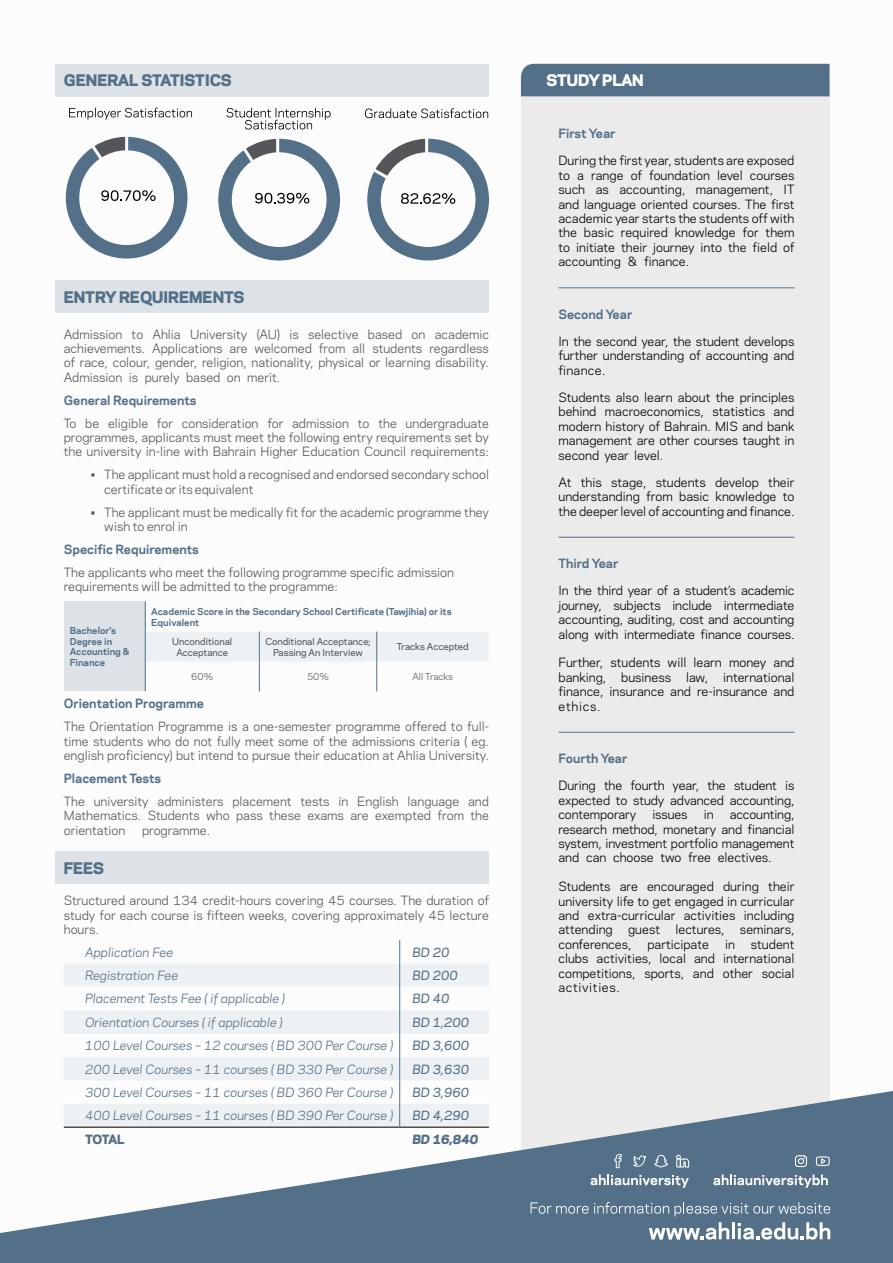
<style>
.page{position:relative;width:893px;height:1263px;background:#fff}
.page>*{position:absolute;margin:0;border:0;box-sizing:border-box;transform-origin:0 0}
.t1{font:800 15px "Galaxie Polaris";color:#537088}
.t2{font:800 15px "Galaxie Polaris";color:#fff}
.t3{font:12px/14.4px "Galaxie Polaris";color:#000;text-align:justify}
.t4{font:12px/14.4px "Galaxie Polaris";color:#54565a;text-align:justify}
.t5{font:italic 12px "Galaxie Polaris";color:#537088}
.t6{font:700 12px "Galaxie Polaris";color:#537088}
.t7{font:italic 500 12px "Galaxie Polaris";color:#537088}
.t8{font:italic 800 12px "Galaxie Polaris";color:#537088}
.t9{font:800 12px "Galaxie Polaris";letter-spacing:-.035em;color:#537088}
.t10{font:700 9px/10.8px "Galaxie Polaris";color:#537088}
.t11{font:500 9px/10.8px "Galaxie Polaris";color:#54565a;text-align:center}
.t12{font:9px "Galaxie Polaris";color:#54565a}
</style>
<div class="page">
<div style="left:521px;top:86px;width:308px;height:1177px;background:#eeeeef"></div>
<svg style="left:0;top:1091px;width:893px;height:172px;fill:#537088"></svg>
<div style="left:521px;top:64px;width:308px;height:32px;background:#537088"></div>
<hr style="left:558px;top:287px;width:236px;height:1px;background:#537088">
<hr style="left:558px;top:537px;width:236px;height:1px;background:#537088">
<hr style="left:558px;top:732px;width:236px;height:1px;background:#537088">
<div style="left:55px;top:64px;width:434px;height:32px;background:#dde2e7"></div>
<div style="left:55px;top:280px;width:434px;height:33px;background:#dde2e7"></div>
<div style="left:55px;top:851px;width:434px;height:32px;background:#dde2e7"></div>
<div style="left:64px;top:601px;width:81px;height:90px;background:#dde2e7"></div>
<div style="left:146px;top:631px;width:343px;height:30px;background:#eef1f3"></div>
<hr style="left:259px;top:631px;width:1px;height:30px;background:#537088">
<hr style="left:376px;top:631px;width:1px;height:30px;background:#537088">
<hr style="left:259px;top:661px;width:1px;height:30px;background:#537088">
<hr style="left:376px;top:661px;width:1px;height:30px;background:#537088">
<hr style="left:145px;top:601px;width:1px;height:30px;background:#537088">
<hr style="left:145px;top:631px;width:1px;height:30px;background:#537088">
<hr style="left:145px;top:661px;width:1px;height:30px;background:#537088">
<svg style="left:64px;top:963px;width:425px;height:164px;fill:#eef1f3"></svg>
<hr style="left:64px;top:1127px;width:336px;height:1px;background:#000">
<hr style="left:400px;top:1127px;width:89px;height:1px;background:#000">
<svg style="left:399px;top:940px;width:1px;height:187px"></svg>
<svg style="left:367px;top:139px;width:122px;height:121px"></svg>
<svg style="left:365px;top:108px;width:123px;height:10px"></svg>
<svg style="left:66px;top:137px;width:122px;height:122px"></svg>
<svg style="left:69px;top:108px;width:123px;height:12px"></svg>
<svg style="left:218px;top:139px;width:122px;height:122px"></svg>
<svg style="left:226px;top:108px;width:105px;height:22px"></svg>
<svg style="left:649px;top:1222px;width:80px;height:17px"></svg>
<hr style="left:732px;top:1222px;width:3px;height:17px;background:#fff">
<svg style="left:738px;top:1222px;width:92px;height:17px;background:#94a6b5"></svg>
<svg style="left:531px;top:1202px;width:299px;height:14px;background:#6f879b"></svg>
<svg style="left:713px;top:1174px;width:115px;height:14px;background:#869aab"></svg>
<svg style="left:795px;top:1155px;width:12px;height:12px"></svg>
<svg style="left:816px;top:1156px;width:14px;height:10px"></svg>
<svg style="left:591px;top:1174px;width:98px;height:14px"></svg>
<svg style="left:614px;top:1154px;width:8px;height:14px"></svg>
<svg style="left:633px;top:1155px;width:13px;height:12px"></svg>
<svg style="left:654px;top:1155px;width:14px;height:12px"></svg>
<svg style="left:676px;top:1155px;width:13px;height:12px"></svg>
<svg style="left:676px;top:1158px;width:5px;height:9px"></svg>
<p class="t1" style="left:64px;top:69px;width:169px">GENERAL STATISTICS</p>
<p class="t1" style="left:64px;top:286px;width:182px">ENTRY REQUIREMENTS</p>
<p class="t4" style="left:64px;top:326px;width:427px">Admission to Ahlia University (AU) is selective based on academic achievements. Applications are welcomed from all students regardless of race, colour, gender, religion, nationality, physical or learning disability.<br>Admission is purely based on merit.</p>
<p class="t6" style="left:64px;top:391px;width:134px">General Requirements</p>
<p class="t4" style="left:64px;top:415px;width:427px">To be eligible for consideration for admission to the undergraduate programmes, applicants must meet the following entry requirements set by the university in-line with Bahrain Higher Education Council requirements:</p>
<p class="t4" style="left:104px;top:467px;width:386px;text-indent:-14px">• The applicant must hold a recognised and endorsed secondary school certificate or its equivalent</p>
<p class="t4" style="left:104px;top:504px;width:386px;text-indent:-14px">• The applicant must be medically fit for the academic programme they wish to enrol in</p>
<p class="t6" style="left:64px;top:540px;width:137px">Specific Requirements</p>
<p class="t4" style="left:64px;top:564px;width:392px">The applicants who meet the following programme specific admission requirements will be admitted to the programme:</p>
<p class="t10" style="left:70px;top:624px;width:61px">Bachelor’s<br>Degree in<br>Accounting &amp;<br>Finance</p>
<p class="t10" style="left:151px;top:605px;width:302px">Academic Score in the Secondary School Certificate (Tawjihia) or its<br>Equivalent</p>
<p class="t11" style="left:172px;top:635px;width:61px">Unconditional<br>Acceptance</p>
<p class="t11" style="left:265px;top:635px;width:107px">Conditional Acceptance;<br>Passing An Interview</p>
<p class="t11" style="left:397px;top:641px;width:74px">Tracks Accepted</p>
<p class="t12" style="left:191px;top:670px;width:24px">60%</p>
<p class="t12" style="left:307px;top:670px;width:24px">50%</p>
<p class="t12" style="left:412px;top:670px;width:42px">All Tracks</p>
<p class="t6" style="left:64px;top:695px;width:142px">Orientation Programme</p>
<p class="t4" style="left:64px;top:719px;width:427px">The Orientation Programme is a one-semester programme offered to full&shy;time students who do not fully meet some of the admissions criteria ( eg. english proficiency) but intend to pursue their education at Ahlia University.</p>
<p class="t6" style="left:64px;top:769px;width:99px">Placement Tests</p>
<p class="t4" style="left:64px;top:793px;width:427px">The university administers placement tests in English language and Mathematics. Students who pass these exams are exempted from the orientation</p>
<p class="t4" style="left:142px;top:822px;width:70px">programme.</p>
<p class="t1" style="left:64px;top:857px;width:42px">FEES</p>
<p class="t4" style="left:64px;top:893px;width:427px">Structured around 134 credit-hours covering 45 courses. The duration of study for each course is fifteen weeks, covering approximately 45 lecture hours.</p>
<p class="t5" style="left:85px;top:943px;width:90px">Application Fee</p>
<p class="t7" style="left:412px;top:943px;width:39px">BD 20</p>
<p class="t5" style="left:85px;top:966px;width:95px">Registration Fee</p>
<p class="t7" style="left:412px;top:966px;width:47px">BD 200</p>
<p class="t5" style="left:85px;top:990px;width:202px">Placement Tests Fee ( if applicable )</p>
<p class="t7" style="left:412px;top:990px;width:39px">BD 40</p>
<p class="t5" style="left:85px;top:1013px;width:199px">Orientation Courses ( if applicable )</p>
<p class="t7" style="left:412px;top:1013px;width:58px">BD 1,200</p>
<p class="t5" style="left:85px;top:1036px;width:310px">100 Level Courses – 12 courses ( BD 300 Per Course )</p>
<p class="t7" style="left:412px;top:1036px;width:58px">BD 3,600</p>
<p class="t5" style="left:85px;top:1060px;width:310px">200 Level Courses – 11 courses ( BD 330 Per Course )</p>
<p class="t7" style="left:412px;top:1060px;width:58px">BD 3,630</p>
<p class="t5" style="left:85px;top:1083px;width:310px">300 Level Courses – 11 courses ( BD 360 Per Course )</p>
<p class="t7" style="left:412px;top:1083px;width:58px">BD 3,960</p>
<p class="t5" style="left:85px;top:1107px;width:310px">400 Level Courses – 11 courses ( BD 390 Per Course )</p>
<p class="t7" style="left:412px;top:1107px;width:58px">BD 4,290</p>
<p class="t9" style="left:85px;top:1130px;width:41px">TOTAL</p>
<p class="t8" style="left:412px;top:1130px;width:67px">BD 16,840</p>
<p class="t2" style="left:546px;top:69px;width:99px">STUDY PLAN</p>
<p class="t6" style="left:558px;top:125px;width:59px">First Year</p>
<p class="t3" style="left:558px;top:153px;width:237px">During the first year, students are exposed to a range of foundation level courses such as accounting, management, IT and language oriented courses. The first academic year starts the students off with the basic required knowledge for them to initiate their journey into the field of accounting &amp; finance.</p>
<p class="t6" style="left:558px;top:305px;width:75px">Second Year</p>
<p class="t3" style="left:558px;top:334px;width:237px">In the second year, the student develops further understanding of accounting and finance.</p>
<p class="t3" style="left:558px;top:389px;width:237px">Students also learn about the principles behind macroeconomics, statistics and modern history of Bahrain. MIS and bank management are other courses taught in second year level.</p>
<p class="t3" style="left:558px;top:474px;width:237px">At this stage, students develop their understanding from basic knowledge to the deeper level of accounting and finance.</p>
<p class="t6" style="left:558px;top:555px;width:61px">Third Year</p>
<p class="t3" style="left:558px;top:583px;width:238px">In the third year of a student’s academic journey, subjects include intermediate accounting, auditing, cost and accounting along with intermediate finance courses.</p>
<p class="t3" style="left:558px;top:655px;width:237px">Further, students will learn money and banking, business law, international finance, insurance and re-insurance and ethics.</p>
<p class="t6" style="left:558px;top:750px;width:70px">Fourth Year</p>
<p class="t3" style="left:558px;top:778px;width:238px">During the fourth year, the student is expected to study advanced accounting, contemporary</p>
<p class="t3" style="left:558px;top:807px;width:237px;text-indent:171px">accounting, research method, monetary and financial system, investment portfolio management and can choose two free electives.</p>
<p class="t3" style="left:558px;top:879px;width:237px">Students are encouraged during their university life to get engaged in curricular and extra-curricular activities including attending</p>
<p class="t3" style="left:652px;top:807px;width:37px">issues</p>
<p class="t3" style="left:704px;top:807px;width:11px">in</p>
<p class="t3" style="left:628px;top:922px;width:34px">guest</p>
<p class="t3" style="left:675px;top:922px;width:51px">lectures,</p>
<p class="t3" style="left:740px;top:922px;width:56px">seminars,</p>
<p class="t3" style="left:558px;top:936px;width:74px">conferences,</p>
<p class="t3" style="left:647px;top:936px;width:63px">participate</p>
<p class="t3" style="left:725px;top:936px;width:11px">in</p>
<p class="t3" style="left:558px;top:936px;width:237px;text-indent:192px">student clubs activities, local and international competitions, sports, and other social activities.</p>
</div>
